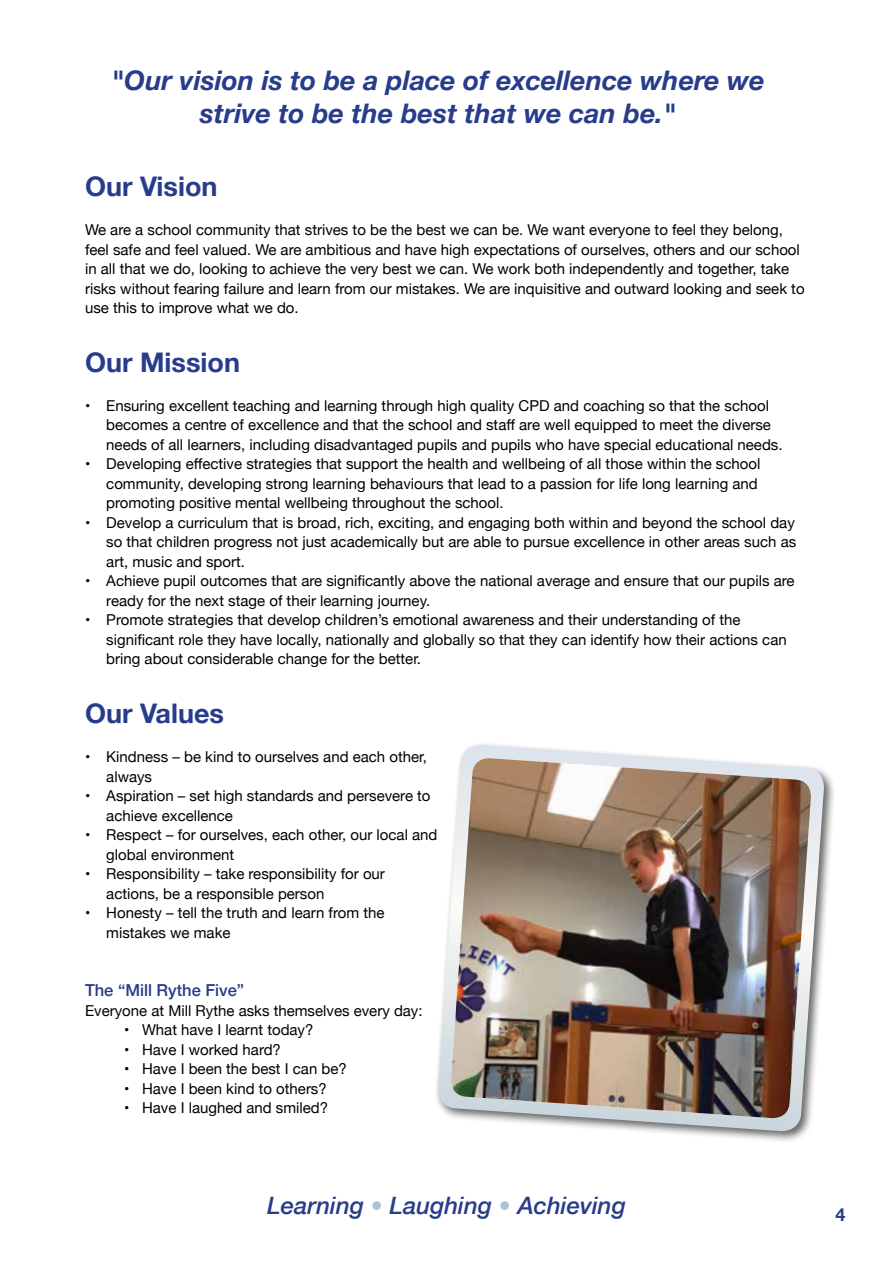
<style>
.page{position:relative;width:893px;height:1263px;background:#fff}
.page>*{position:absolute;margin:0;border:0;box-sizing:border-box;transform-origin:0 0}
.t1{font:italic 700 27px/32.4px "Helvetica Neue";color:#273c8b;text-align:center}
.t2{font:700 27px "Helvetica Neue";color:#273c8b}
.t3{font:italic 500 24px "Helvetica Neue";color:#273c8b}
.t4{font:700 18px "Helvetica Neue";color:#273c8b}
.t5{font:500 16.5px "Helvetica Neue";color:#273c8b}
.t6{font:15px/19.5px "Helvetica Neue";color:#000}
.s1{color:#a8c3d1}
</style>
<div class="page">
<div style="left:434px;top:741px;width:402px;height:402px;background:#000;opacity:.61"></div>
<svg style="left:437px;top:745px;width:388px;height:387px"></svg>
<img style="left:450px;top:758px;width:362px;height:361px">
<h1 class="t1" style="left:111px;top:65px;width:655px">"Our vision is to be a place of excellence where we strive to be the best that we can be."</h1>
<h1 class="t2" style="left:85px;top:166px;width:134px">Our Vision</h1>
<p class="t6" style="left:85px;top:221px;width:721px">We are a school community that strives to be the best we can be. We want everyone to feel they belong, feel safe and feel valued. We are ambitious and have high expectations of ourselves, others and our school in all that we do, looking to achieve the very best we can. We work both independently and together, take risks without fearing failure and learn from our mistakes. We are inquisitive and outward looking and seek to use this to improve what we do.</p>
<h1 class="t2" style="left:85px;top:341px;width:156px">Our Mission</h1>
<p class="t6" style="left:106px;top:397px;width:678px;text-indent:-21px">• Ensuring excellent teaching and learning through high quality CPD and coaching so that the school becomes a centre of excellence and that the school and staff are well equipped to meet the diverse needs of all learners, including disadvantaged pupils and pupils who have special educational needs.</p>
<p class="t6" style="left:106px;top:455px;width:656px;text-indent:-21px">• Developing effective strategies that support the health and wellbeing of all those within the school community, developing strong learning behaviours that lead to a passion for life long learning and promoting positive mental wellbeing throughout the school.</p>
<p class="t6" style="left:106px;top:514px;width:691px;text-align:justify;text-indent:-21px">• Develop a curriculum that is broad, rich, exciting, and engaging both within and beyond the school day so that children progress not just academically but are able to pursue excellence in other areas such as art, music and sport.</p>
<p class="t6" style="left:106px;top:572px;width:690px;text-indent:-21px">• Achieve pupil outcomes that are significantly above the national average and ensure that our pupils are ready for the next stage of their learning journey.</p>
<p class="t6" style="left:106px;top:611px;width:682px;text-indent:-21px">• Promote strategies that develop children’s emotional awareness and their understanding of the significant role they have locally, nationally and globally so that they can identify how their actions can bring about considerable change for the better.</p>
<h1 class="t2" style="left:85px;top:692px;width:141px">Our Values</h1>
<p class="t6" style="left:106px;top:748px;width:322px;text-indent:-21px">• Kindness – be kind to ourselves and each other, always</p>
<p class="t6" style="left:106px;top:787px;width:326px;text-indent:-21px">• Aspiration – set high standards and persevere to achieve excellence</p>
<p class="t6" style="left:106px;top:826px;width:333px;text-indent:-21px">• Respect – for ourselves, each other, our local and global environment</p>
<p class="t6" style="left:106px;top:865px;width:280px;text-indent:-21px">• Responsibility – take responsibility for our actions, be a responsible person</p>
<p class="t6" style="left:106px;top:904px;width:280px;text-indent:-21px">• Honesty – tell the truth and learn from the mistakes we make</p>
<p class="t5" style="left:85px;top:977px;width:161px">The “Mill Rythe Five”</p>
<p class="t6" style="left:85px;top:1001px;width:339px">Everyone at Mill Rythe asks themselves every day:</p>
<p class="t6" style="left:124px;top:1021px;width:191px">• What have I learnt today?</p>
<p class="t6" style="left:124px;top:1040px;width:158px">• Have I worked hard?</p>
<p class="t6" style="left:124px;top:1060px;width:224px">• Have I been the best I can be?</p>
<p class="t6" style="left:124px;top:1079px;width:204px">• Have I been kind to others?</p>
<p class="t6" style="left:124px;top:1099px;width:206px">• Have I laughed and smiled?</p>
<h2 class="t3" style="left:267px;top:1185px;width:360px">Learning <span class="s1">•</span> Laughing <span class="s1">•</span> Achieving</h2>
<p class="t4" style="left:836px;top:1200px;width:12px">4</p>
</div>
